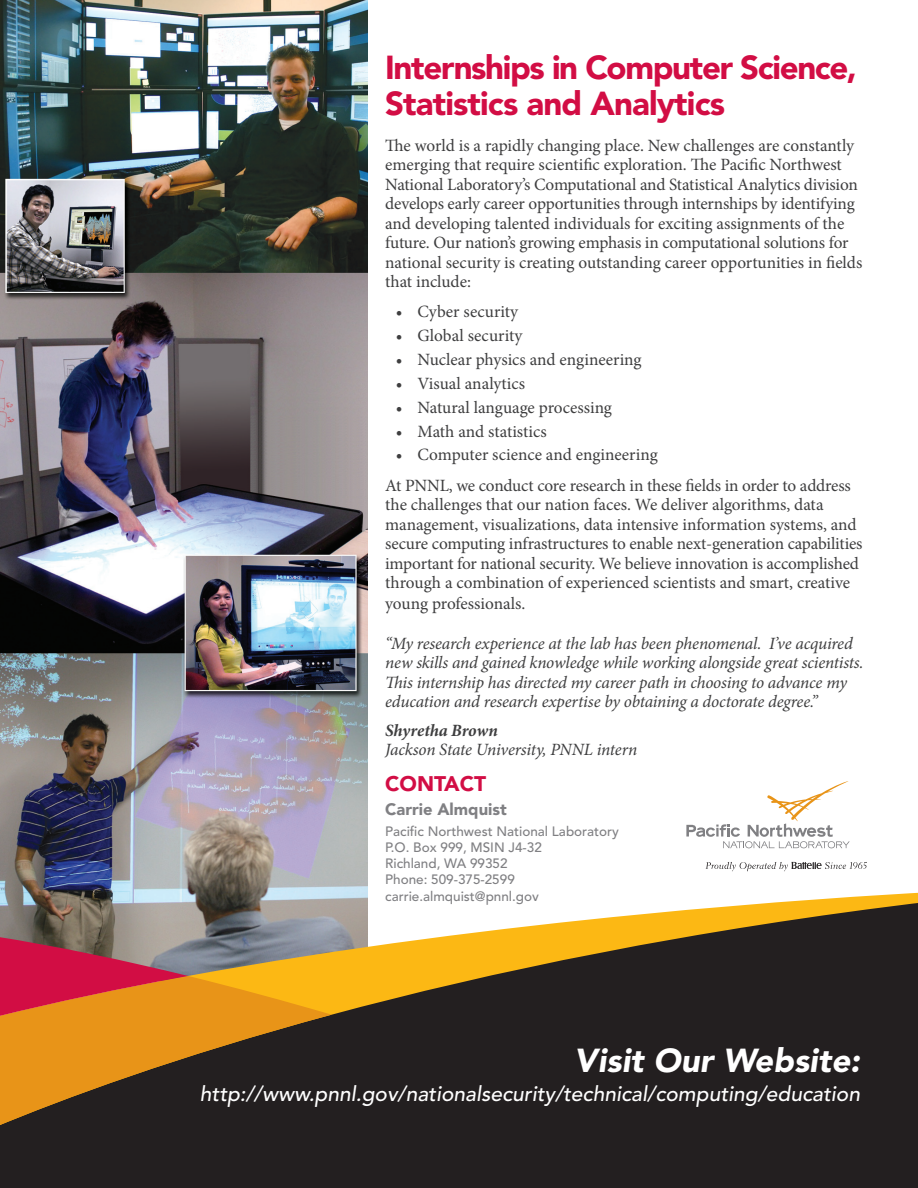
<style>
.page{position:relative;width:918px;height:1188px;background:#fff}
.page>*{position:absolute;margin:0;border:0;box-sizing:border-box;transform-origin:0 0}
.t1{font:900 33px/36px "Avenir LT Std";letter-spacing:-.04em;color:#d20d44}
.t2{font:italic 900 33px "Avenir LT Std";color:#fff}
.t3{font:italic 500 21px "Avenir LT Std";color:#fff}
.t4{font:900 21px "Avenir LT Std";color:#d20d44}
.t5{font:17.25px/19.5px "Minion Pro";letter-spacing:-.005em;color:#3e3e3f}
.t6{font:italic 17.25px/19.5px "Minion Pro";letter-spacing:-.01em;color:#3e3e3f}
.t7{font:italic 700 17.25px "Minion Pro";letter-spacing:-.01em;color:#3e3e3f}
.t8{font:900 16.5px "Avenir LT Std";color:#808083}
.t9{font:500 13.5px/16.2px "Avenir LT Std";color:#808083}
</style>
<div class="page">
<div style="left:0;top:1128px;width:918px;height:60px;background:#231f20"></div>
<img style="left:0;top:0;width:367px;height:892px">
<svg style="left:0;top:892px;width:918px;height:236px;background:#5f543e"></svg>
<svg style="left:0;top:976px;width:332px;height:152px;background:#8b5e1b"></svg>
<svg style="left:0;top:936px;width:188px;height:81px;background:#c64e45"></svg>
<svg style="left:686px;top:781px;width:164px;height:67px"></svg>
<svg style="left:706px;top:862px;width:161px;height:9px"></svg>
<h1 class="t1" style="left:385px;top:49px;width:473px">Internships in Computer Science,<br>Statistics and Analytics</h1>
<p class="t5" style="left:385px;top:135px;width:479px">The world is a rapidly changing place. New challenges are constantly emerging that require scientific exploration. The Pacific Northwest National Laboratory’s Computational and Statistical Analytics division develops early career opportunities through internships by identifying and developing talented individuals for exciting assignments of the future. Our nation’s growing emphasis in computational solutions for national security is creating outstanding career opportunities in fields that include:</p>
<p class="t5" style="left:396px;top:302px;width:124px">• Cyber security</p>
<p class="t5" style="left:396px;top:326px;width:128px">• Global security</p>
<p class="t5" style="left:396px;top:350px;width:247px">• Nuclear physics and engineering</p>
<p class="t5" style="left:396px;top:374px;width:131px">• Visual analytics</p>
<p class="t5" style="left:396px;top:398px;width:218px">• Natural language processing</p>
<p class="t5" style="left:396px;top:421px;width:152px">• Math and statistics</p>
<p class="t5" style="left:385px;top:440px;width:467px;line-height:30.3px;text-indent:11px">• Computer science and engineering<br>At PNNL, we conduct core research in these fields in order to address</p>
<p class="t5" style="left:385px;top:495px;width:479px">the challenges that our nation faces. We deliver algorithms, data management, visualizations, data intensive information systems, and secure computing infrastructures to enable next-generation capabilities important for national security. We believe innovation is accomplished through a combination of experienced scientists and smart, creative young professionals.</p>
<p class="t6" style="left:385px;top:634px;width:480px">“My research experience at the lab has been phenomenal. I’ve acquired new skills and gained knowledge while working alongside great scientists.<br>This internship has directed my career path in choosing to advance my education and research expertise by obtaining a doctorate degree.”</p>
<p class="t7" style="left:385px;top:718px;width:114px">Shyretha Brown</p>
<p class="t6" style="left:385px;top:740px;width:254px">Jackson State University, PNNL intern</p>
<p class="t4" style="left:385px;top:771px;width:103px">CONTACT</p>
<p class="t8" style="left:385px;top:800px;width:123px">Carrie Almquist</p>
<p class="t9" style="left:385px;top:823px;width:235px">Pacific Northwest National Laboratory<br>P.O. Box 999, MSIN J4-32<br>Richland, WA 99352<br>Phone: 509-375-2599 carrie.almquist@pnnl.gov</p>
<h1 class="t2" style="left:574px;top:1040px;width:287px">Visit Our Website:</h1>
<p class="t3" style="left:200px;top:1082px;width:662px">http://www.pnnl.gov/nationalsecurity/technical/computing/education</p>
</div>
